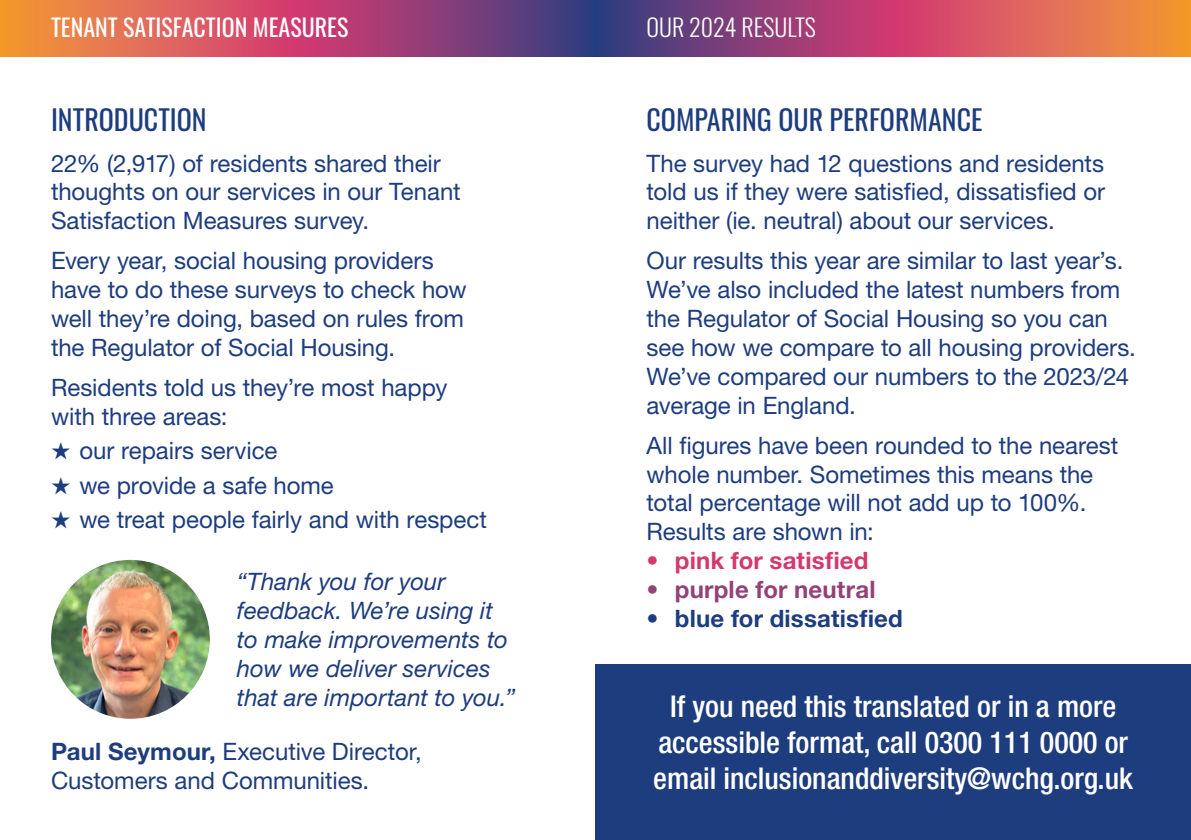
<style>
.page{position:relative;width:1191px;height:840px;background:#fff}
.page>*{position:absolute;margin:0;border:0;box-sizing:border-box;transform-origin:0 0}
.t1{font:500 condensed 30px/36px "Helvetica Neue LT Std";color:#fff;text-align:center}
.t2{font:28px "Oswald";color:#1e3d7f}
.t3{font:24px/28.8px "Helvetica Neue LT Std";letter-spacing:-.005em;color:#1e3d7f}
.t4{font:italic 24px/28.8px "Helvetica Neue LT Std";color:#1e3d7f}
.t5{font:24px "Oswald";color:#fff}
.t6{font:700 24px "Helvetica Neue LT Std";letter-spacing:.005em;color:#1e3d7f}
.t7{font:700 24px "Helvetica Neue LT Std";letter-spacing:.005em;color:#d3386f}
.t8{font:700 24px "Helvetica Neue LT Std";letter-spacing:.01em;color:#944178}
.t9{font:300 24px "Oswald";color:#fff}
.s1{font-weight:700}
</style>
<div class="page">
<svg style="left:0;top:0;width:595px;height:57px;background:#b25367"></svg>
<img style="left:51px;top:559px;width:159px;height:159px;border-radius:79px">
<svg style="left:595px;top:0;width:596px;height:57px;background:#b15367"></svg>
<div style="left:595px;top:663px;width:596px;height:176px;background:#1e3d7f"></div>
<p class="t5" style="left:51px;top:6px;width:299px">TENANT SATISFACTION MEASURES</p>
<p class="t2" style="left:51px;top:95px;width:157px">INTRODUCTION</p>
<p class="t3" style="left:51px;top:148px;width:411px">22% (2,917) of residents shared their thoughts on our services in our Tenant<br>Satisfaction Measures survey.</p>
<p class="t3" style="left:51px;top:246px;width:417px">Every year, social housing providers have to do these surveys to check how well they’re doing, based on rules from the Regulator of Social Housing.</p>
<p class="t3" style="left:51px;top:372px;width:398px">Residents told us they’re most happy with three areas:</p>
<p class="t3" style="left:51px;top:436px;width:228px">★ our repairs service</p>
<p class="t3" style="left:51px;top:470px;width:284px">★ we provide a safe home</p>
<p class="t3" style="left:51px;top:505px;width:437px">★ we treat people fairly and with respect</p>
<p class="t4" style="left:237px;top:566px;width:280px">“Thank you for your feedback. We’re using it to make improvements to how we deliver services that are important to you.”</p>
<p class="t3" style="left:51px;top:736px;width:372px"><span class="s1">Paul Seymour,</span> Executive Director,<br>Customers and Communities.</p>
<p class="t9" style="left:646px;top:6px;width:171px">OUR 2024 RESULTS</p>
<p class="t2" style="left:646px;top:95px;width:337px">COMPARING OUR PERFORMANCE</p>
<p class="t3" style="left:646px;top:148px;width:460px;text-align:justify">The survey had 12 questions and residents told us if they were satisfied, dissatisfied or neither (ie. neutral) about our services.</p>
<p class="t3" style="left:646px;top:246px;width:491px">Our results this year are similar to last year’s.<br>We’ve also included the latest numbers from the Regulator of Social Housing so you can see how we compare to all housing providers.<br>We’ve compared our numbers to the 2023/24 average in England.</p>
<p class="t3" style="left:646px;top:430px;width:473px">All figures have been rounded to the nearest whole number. Sometimes this means the total percentage will not add up to 100%.<br>Results are shown in:</p>
<p class="t7" style="left:646px;top:545px;width:223px">• pink for satisfied</p>
<p class="t8" style="left:646px;top:574px;width:230px">• purple for neutral</p>
<p class="t6" style="left:646px;top:603px;width:258px">• blue for dissatisfied</p>
<p class="t1" style="left:653px;top:687px;width:481px">If you need this translated or in a more accessible format, call 0300 111 0000 or email inclusionanddiversity@wchg.org.uk</p>
</div>
